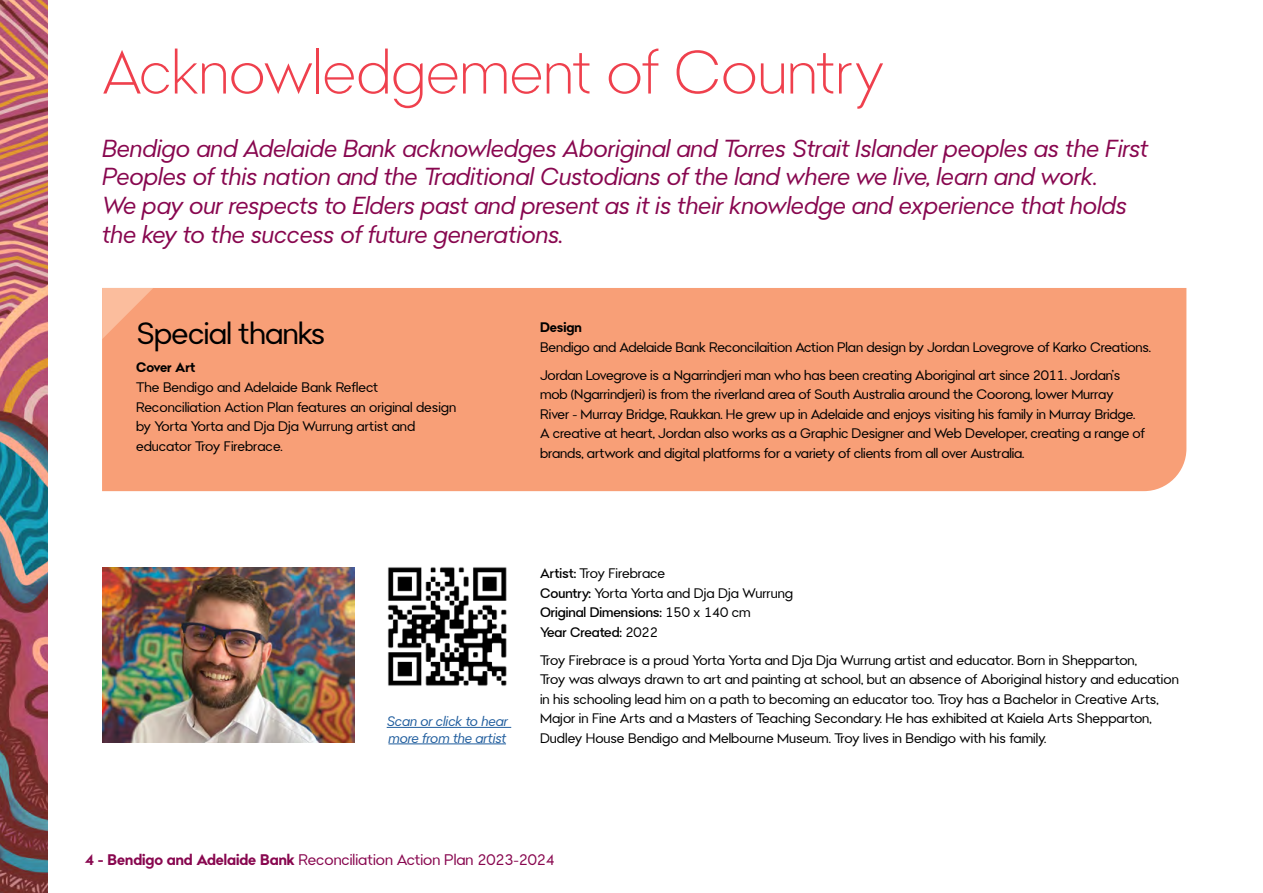
<style>
.page{position:relative;width:1263px;height:893px;background:#fff}
.page>*{position:absolute;margin:0;border:0;box-sizing:border-box;transform-origin:0 0}
.t1{font:300 60px "Bendigo Sans";color:#ef404d}
.t2{font:30px "Bendigo Sans";letter-spacing:-.02em;color:#000}
.t3{font:italic 24px/28.8px "Bendigo Sans";color:#88074f}
.t4{font:15px "Bendigo Sans";color:#88074f}
.Body{font:13.5px/19.5px "Bendigo Sans";letter-spacing:-.01em;color:#000}
.Body-2{font:italic 13.5px/16.5px "Bendigo Sans";color:#215e9e}
.s1{font-weight:700}
.s2{font-weight:500}
</style>
<div class="page">
<div style="left:102px;top:288px;width:1084px;height:203px;background:#f89f77"></div>
<img style="left:387px;top:567px;width:120px;height:119px">
<svg style="left:102px;top:288px;width:51px;height:51px;background:#f9ae8a"></svg>
<hr style="left:387px;top:727px;width:124px;height:1px;background:#215e9e">
<hr style="left:388px;top:743px;width:118px;height:1px;background:#215e9e">
<img style="left:102px;top:568px;width:252px;height:175px">
<img style="left:0;top:0;width:48px;height:893px">
<h1 class="t1" style="left:102px;top:37px;width:783px">Acknowledgement of Country</h1>
<h3 class="t3" style="left:102px;top:134px;width:1047px">Bendigo and Adelaide Bank acknowledges Aboriginal and Torres Strait Islander peoples as the First Peoples of this nation and the Traditional Custodians of the land where we live, learn and work.<br>We pay our respects to Elders past and present as it is their knowledge and experience that holds the key to the success of future generations.</h3>
<h2 class="t2" style="left:136px;top:315px;width:191px">Special thanks</h2>
<p class="Body" style="left:136px;top:358px;width:322px"><span class="s1">Cover Art<br></span>The Bendigo and Adelaide Bank Reflect Reconciliation Action Plan features an original design by Yorta Yorta and Dja Dja Wurrung artist and educator Troy Firebrace.</p>
<h2 class="Body" style="left:540px;top:317px;width:613px"><span class="s1">Design<br></span>Bendigo and Adelaide Bank Reconcilaition Action Plan design by Jordan Lovegrove of Karko Creations.</h2>
<p class="Body" style="left:540px;top:365px;width:606px">Jordan Lovegrove is a Ngarrindjeri man who has been creating Aboriginal art since 2011. Jordan’s mob (Ngarrindjeri) is from the riverland area of South Australia around the Coorong, lower Murray River - Murray Bridge, Raukkan. He grew up in Adelaide and enjoys visiting his family in Murray Bridge.<br>A creative at heart, Jordan also works as a Graphic Designer and Web Developer, creating a range of brands, artwork and digital platforms for a variety of clients from all over Australia.</p>
<p class="Body-2" style="left:387px;top:713px;width:123px">Scan or click to hear more from the artist</p>
<p class="Body" style="left:540px;top:563px;width:255px"><span class="s2">Artist:</span> Troy Firebrace<br><span class="s2">Country:</span> Yorta Yorta and Dja Dja Wurrung<br><span class="s2">Original Dimensions:</span> 150 x 140 cm<br><span class="s2">Year Created:</span> 2022</p>
<p class="Body" style="left:540px;top:650px;width:640px">Troy Firebrace is a proud Yorta Yorta and Dja Dja Wurrung artist and educator. Born in Shepparton,<br>Troy was always drawn to art and painting at school, but an absence of Aboriginal history and education in his schooling lead him on a path to becoming an educator too. Troy has a Bachelor in Creative Arts, Major in Fine Arts and a Masters of Teaching Secondary. He has exhibited at Kaiela Arts Shepparton, Dudley House Bendigo and Melbourne Museum. Troy lives in Bendigo with his family.</p>
<p class="t4" style="left:85px;top:851px;width:471px"><span class="s1">4 - Bendigo and Adelaide Bank</span> Reconciliation Action Plan 2023-2024</p>
</div>
